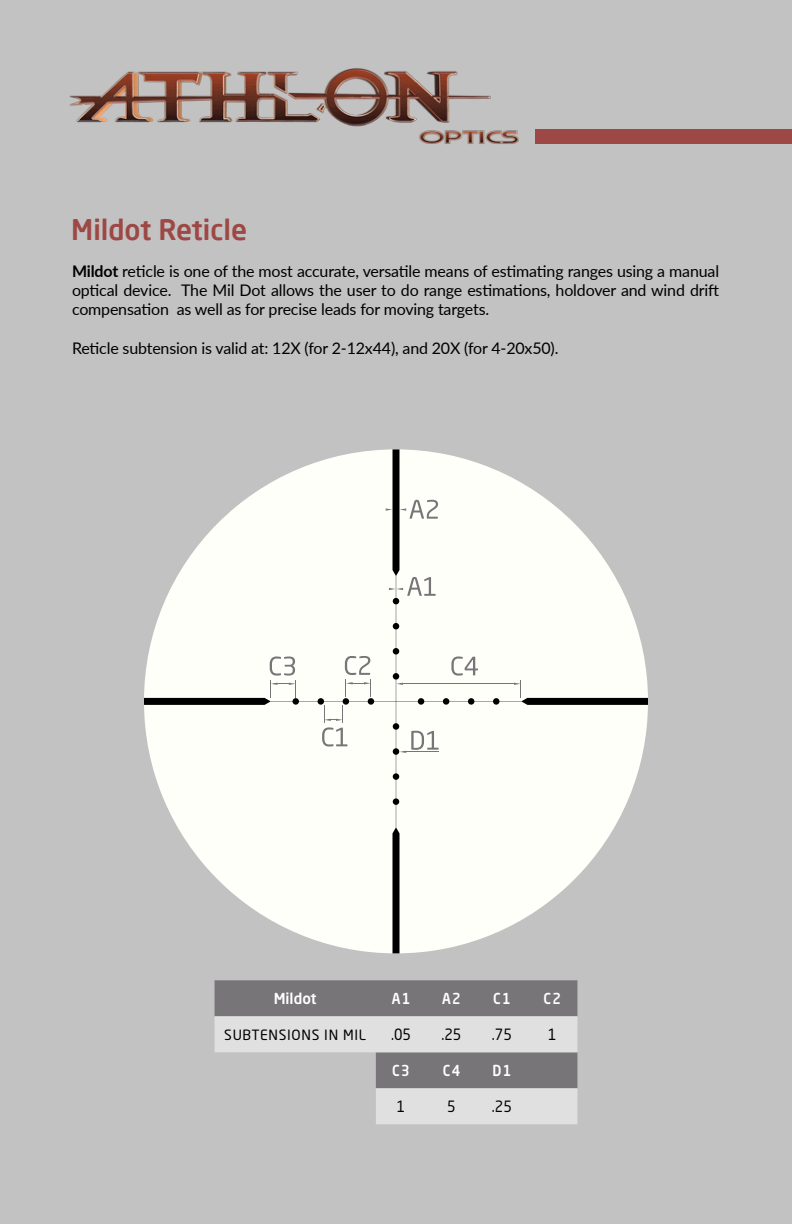
<style>
.page{position:relative;width:792px;height:1224px;background:#c2c2c2}
.page>*{position:absolute;margin:0;border:0;box-sizing:border-box;transform-origin:0 0}
.Title1{font:500 28px "Neo Sans Pro";color:#9d4844}
.t1{font:16px/19.2px "Lato";letter-spacing:-.01em;color:#000;text-align:justify}
.t2{font:15.4px "Neo Sans Std";color:#000;scale:.91 1}
.t3{font:500 15px "Neo Sans Std";letter-spacing:.1em;color:#fff;scale:.9 1}
.t4{font:500 15px "Neo Sans Std";letter-spacing:.1em;color:#fff}
.t5{font:14px "Neo Sans Std";letter-spacing:.05em;color:#000}
.s1{font-weight:700}
</style>
<div class="page">
<img style="left:69px;top:68px;width:450px;height:76px">
<div style="left:535px;top:130px;width:257px;height:14px;background:#9d4844"></div>
<div style="left:215px;top:980px;width:362px;height:36px;background:#787578"></div>
<svg style="left:215px;top:1016px;width:362px;height:108px;fill:#e0e0e0"></svg>
<svg style="left:144px;top:449px;width:504px;height:504px;fill:#fffffa"></svg>
<svg style="left:389px;top:577px;width:47px;height:19px"></svg>
<svg style="left:386px;top:508px;width:6px;height:3px"></svg>
<svg style="left:400px;top:500px;width:38px;height:19px"></svg>
<svg style="left:322px;top:705px;width:25px;height:42px"></svg>
<svg style="left:400px;top:731px;width:39px;height:22px"></svg>
<hr style="left:403px;top:752px;width:36px;height:1px;background:#787578">
<svg style="left:345px;top:656px;width:27px;height:41px"></svg>
<svg style="left:270px;top:656px;width:27px;height:42px"></svg>
<svg style="left:451px;top:656px;width:27px;height:20px"></svg>
<svg style="left:396px;top:683px;width:7px;height:2px"></svg>
<hr style="left:401px;top:684px;width:115px;height:1px;background:#787578">
<svg style="left:514px;top:680px;width:8px;height:18px"></svg>
<p class="Title1" style="left:71px;top:212px;width:177px">Mildot Reticle</p>
<p class="t1" style="left:72px;top:261px;width:649px"><span class="s1">Mildot</span> reticle is one of the most accurate, versatile means of estimating ranges using a manual optical device. The Mil Dot allows the user to do range estimations, holdover and wind drift compensation as well as for precise leads for moving targets.</p>
<p class="t1" style="left:72px;top:338px;width:488px">Reticle subtension is valid at: 12X (for 2-12x44), and 20X (for 4-20x50).</p>
<p class="t4" style="left:274px;top:989px;width:44px">Mildot</p>
<p class="t3" style="left:392px;top:989px;width:22px">A1</p>
<p class="t3" style="left:442px;top:989px;width:22px">A2</p>
<p class="t3" style="left:493px;top:989px;width:21px">C1</p>
<p class="t3" style="left:544px;top:989px;width:21px">C2</p>
<p class="t5" style="left:224px;top:1026px;width:143px">SUBTENSIONS IN MIL</p>
<p class="t2" style="left:391px;top:1025px;width:23px">.05</p>
<p class="t2" style="left:441px;top:1025px;width:23px">.25</p>
<p class="t2" style="left:492px;top:1025px;width:23px">.75</p>
<p class="t2" style="left:548px;top:1025px;width:11px">1</p>
<p class="t3" style="left:392px;top:1061px;width:21px">C3</p>
<p class="t3" style="left:443px;top:1061px;width:21px">C4</p>
<p class="t3" style="left:492px;top:1061px;width:22px">D1</p>
<p class="t2" style="left:397px;top:1097px;width:11px">1</p>
<p class="t2" style="left:447px;top:1097px;width:11px">5</p>
<p class="t2" style="left:492px;top:1097px;width:23px">.25</p>
</div>
